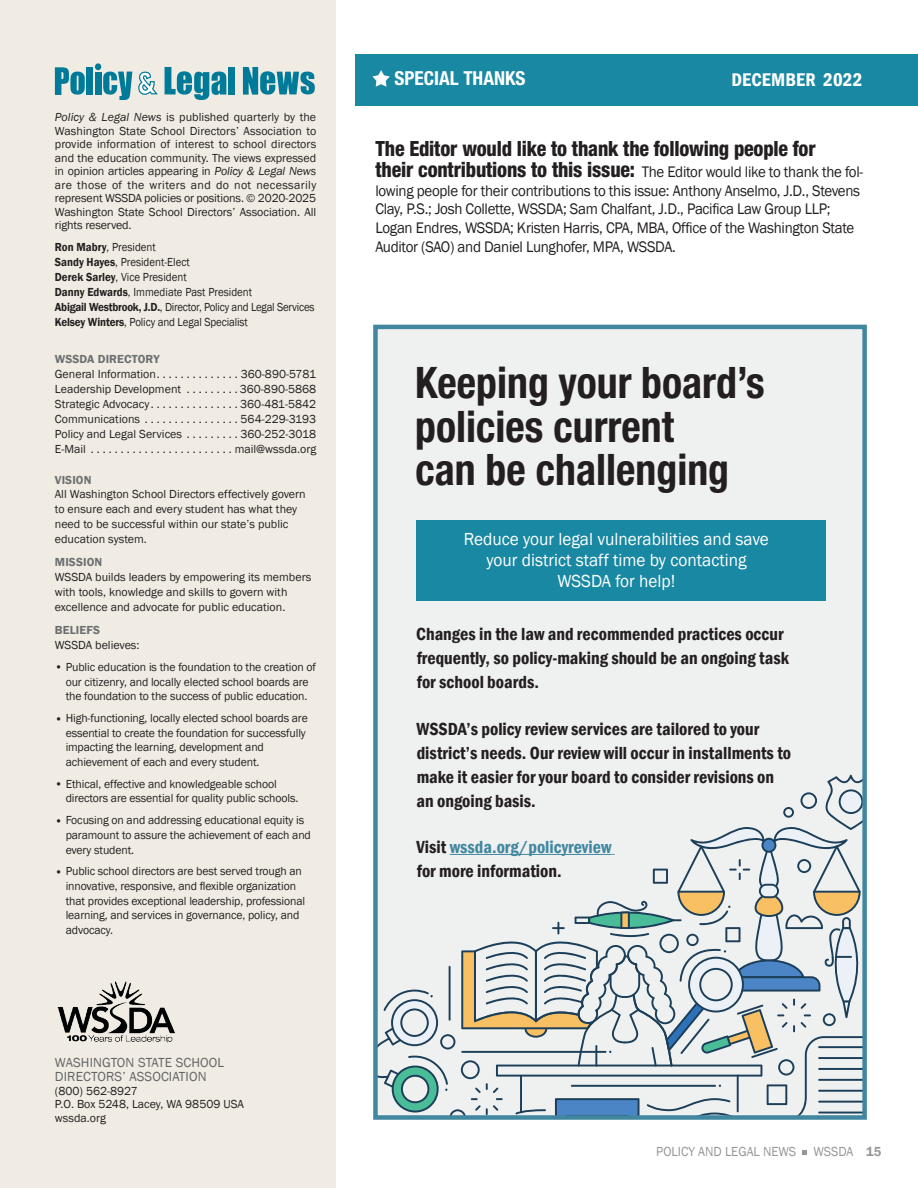
<style>
.page{position:relative;width:918px;height:1188px;background:#fff}
.page>*{position:absolute;margin:0;border:0;box-sizing:border-box;transform-origin:0 0}
.t1{font:700 condensed 43.5px/43.5px "Helvetica Neue LT Std";color:#231f20;scale:.96 1}
.New_Body__Drop_Cap{font:800 condensed 21px "Helvetica Neue LT Std";letter-spacing:-.01em;color:#231f20;scale:.95 1}
.Header_0{font:700 condensed 19.35px "Helvetica Neue LT Std";color:#fff}
.t2{font:600 condensed 18.9px "Franklin Gothic";letter-spacing:.01em;color:#fff}
.t3{font:600 condensed 18px/24px "Franklin Gothic";color:#231f20}
.t4{font:18px/21px "Franklin Gothic";color:#fff;text-align:center;scale:.96 1}
.New_Body__Drop_Cap-2{font:15.75px/18.8px "Franklin Gothic";letter-spacing:-.02em;color:#231f20;scale:.95 1}
.t5{font:13.5px/13.5px "Franklin Gothic";letter-spacing:.01em;color:#636466}
.t6{font:13.5px "Franklin Gothic";color:#949698;scale:.95 1}
.t7{font:12px/14.7px "Franklin Gothic";letter-spacing:-.01em;color:#231f20}
.t8{font:12px/15px "Franklin Gothic";letter-spacing:-.01em;color:#231f20;scale:.91 1}
.t9{font:600 12px "Franklin Gothic";letter-spacing:.01em;color:#6d6f71}
.s1{font-style:italic}
.s2{font-weight:600}
.s3{font-weight:600;color:#6d6f71}
.s4{font-family:"Helvetica Neue LT Std";font-weight:800;font-stretch:condensed;font-size:21px}
.s5{color:#4187a0}
</style>
<div class="page">
<svg style="left:803px;top:1150px;width:4px;height:5px"></svg>
<div style="left:355px;top:55px;width:563px;height:51px;background:#1988a3"></div>
<svg style="left:372px;top:70px;width:18px;height:17px"></svg>
<div style="left:0;top:0;width:336px;height:1188px;background:#f0ece3"></div>
<svg style="left:165px;top:67px;width:61px;height:33px"></svg>
<div style="left:229px;top:67px;width:6px;height:28px;background:#007a99"></div>
<svg style="left:243px;top:67px;width:72px;height:28px"></svg>
<div style="left:95px;top:72px;width:6px;height:23px;background:#007a99"></div>
<div style="left:95px;top:63px;width:6px;height:7px;background:#007a99;border-radius:50%"></div>
<svg style="left:103px;top:71px;width:55px;height:29px"></svg>
<svg style="left:55px;top:67px;width:30px;height:28px"></svg>
<div style="left:86px;top:67px;width:7px;height:28px;background:#007a99"></div>
<div style="left:375px;top:327px;width:490px;height:791px;background:#eff0f0"></div>
<div style="left:373px;top:325px;width:494px;height:795px;border:4px solid #4187a0"></div>
<img style="left:57px;top:981px;width:118px;height:62px">
<svg style="left:375px;top:775px;width:490px;height:343px"></svg>
<div style="left:417px;top:520px;width:409px;height:81px;background:#1988a3"></div>
<p class="t7" style="left:55px;top:111px;width:263px;line-height:13.5px;text-align:justify"><span class="s1">Policy &amp; Legal News</span> is published quarterly by the Washington State School Directors’ Association to provide information of interest to school directors and the education community. The views expressed in opinion articles appearing in <span class="s1">Policy &amp; Legal News </span>are those of the writers and do not necessarily represent WSSDA policies or positions. © 2020-2025<br>Washington State School Directors’ Association. All rights reserved.</p>
<p class="t8" style="left:55px;top:240px;width:287px"><span class="s2">Ron Mabry</span>, President<br><span class="s2">Sandy Hayes</span>, President-Elect<br><span class="s2">Derek Sarley</span>, Vice President<br><span class="s2">Danny Edwards</span>, Immediate Past President<br><span class="s2">Abigail Westbrook, J.D.</span>, Director, Policy and Legal Services <span class="s2">Kelsey Winters</span>, Policy and Legal Specialist</p>
<p class="t9" style="left:55px;top:351px;width:106px">WSSDA DIRECTORY</p>
<p class="t7" style="left:55px;top:367px;width:105px">General Information...............</p>
<p class="t7" style="left:241px;top:367px;width:77px">360-890-5781</p>
<p class="t7" style="left:55px;top:382px;width:133px">Leadership Development .........</p>
<p class="t7" style="left:240px;top:382px;width:78px">360-890-5868</p>
<p class="t7" style="left:55px;top:397px;width:99px">Strategic Advocacy...............</p>
<p class="t7" style="left:240px;top:397px;width:77px">360-481-5842</p>
<p class="t7" style="left:241px;top:412px;width:77px">564-229-3193</p>
<p class="t7" style="left:55px;top:427px;width:133px">Policy and Legal Services.........</p>
<p class="t7" style="left:240px;top:427px;width:77px">360-252-3018</p>
<p class="t7" style="left:235px;top:442px;width:83px">mail@wssda.org</p>
<p class="t7" style="left:55px;top:472px;width:252px"><span class="s3">VISION<br></span>All Washington School Directors effectively govern to ensure each and every student has what they need to be successful within our state’s public education system.</p>
<p class="t7" style="left:55px;top:555px;width:258px"><span class="s3">MISSION<br></span>WSSDA builds leaders by empowering its members with tools, knowledge and skills to govern with excellence and advocate for public education.</p>
<p class="t7" style="left:55px;top:623px;width:86px"><span class="s3">BELIEFS<br></span>WSSDA believes:</p>
<p class="t7" style="left:55px;top:660px;width:263px;text-align:center">• Public education is the foundation to the creation of our citizenry, and locally elected school boards are the foundation to the success of public education.</p>
<p class="t7" style="left:66px;top:711px;width:244px;text-indent:-11px">• High-functioning, locally elected school boards are essential to create the foundation for successfully impacting the learning, development and achievement of each and every student.</p>
<p class="t7" style="left:66px;top:776px;width:234px;text-indent:-11px">• Ethical, effective and knowledgeable school directors are essential for quality public schools.</p>
<p class="t7" style="left:66px;top:813px;width:247px;text-indent:-11px">• Focusing on and addressing educational equity is paramount to assure the achievement of each and every student.</p>
<p class="t7" style="left:66px;top:864px;width:241px;text-indent:-11px">• Public school directors are best served trough an innovative, responsive, and flexible organization that provides exceptional leadership, professional learning, and services in governance, policy, and advocacy.</p>
<p class="t5" style="left:55px;top:1056px;width:171px">WASHINGTON STATE SCHOOL<br>DIRECTORS’ ASSOCIATION</p>
<p class="t7" style="left:55px;top:1084px;width:84px">(800) 562-8927</p>
<p class="t7" style="left:55px;top:1097px;width:191px">P.O. Box 5248, Lacey, WA 98509 USA</p>
<p class="t7" style="left:55px;top:1111px;width:53px">wssda.org</p>
<p class="Header_0" style="left:394px;top:67px;width:133px">SPECIAL THANKS</p>
<p class="t2" style="left:731px;top:67px;width:133px">DECEMBER 2022</p>
<p class="New_Body__Drop_Cap" style="left:375px;top:135px;width:465px">The Editor would like to thank the following people for</p>
<p class="New_Body__Drop_Cap-2" style="left:375px;top:162px;width:515px"><span class="s4">their contributions to this issue:</span> The Editor would like to thank the fol&shy;lowing people for their contributions to this issue: Anthony Anselmo, J.D., Stevens Clay, P.S.; Josh Collette, WSSDA; Sam Chalfant, J.D., Pacifica Law Group LLP; Logan Endres, WSSDA; Kristen Harris, CPA, MBA, Office of the Washington State Auditor (SAO) and Daniel Lunghofer, MPA, WSSDA.</p>
<p class="t1" style="left:415px;top:360px;width:366px">Keeping your board’s policies current<br>can be challenging</p>
<p class="t4" style="left:464px;top:529px;width:319px">Reduce your legal vulnerabilities and save</p>
<p class="t4" style="left:486px;top:550px;width:272px">your district staff time by contacting<br>WSSDA for help!</p>
<p class="t3" style="left:416px;top:622px;width:374px">Changes in the law and recommended practices occur frequently, so policy-making should be an ongoing task for school boards.</p>
<p class="t3" style="left:416px;top:716px;width:376px">WSSDA’s policy review services are tailored to your district’s needs. Our review will occur in installments to make it easier for your board to consider revisions on an ongoing basis.</p>
<p class="t3" style="left:417px;top:835px;width:196px">Visit <span class="s5">wssda.org/policyreview </span>for more information.</p>
<p class="t6" style="left:656px;top:1143px;width:149px">POLICY AND LEGAL NEWS</p>
<p class="t6" style="left:814px;top:1143px;width:73px">WSSDA <span class="s2">15</span></p>
</div>
